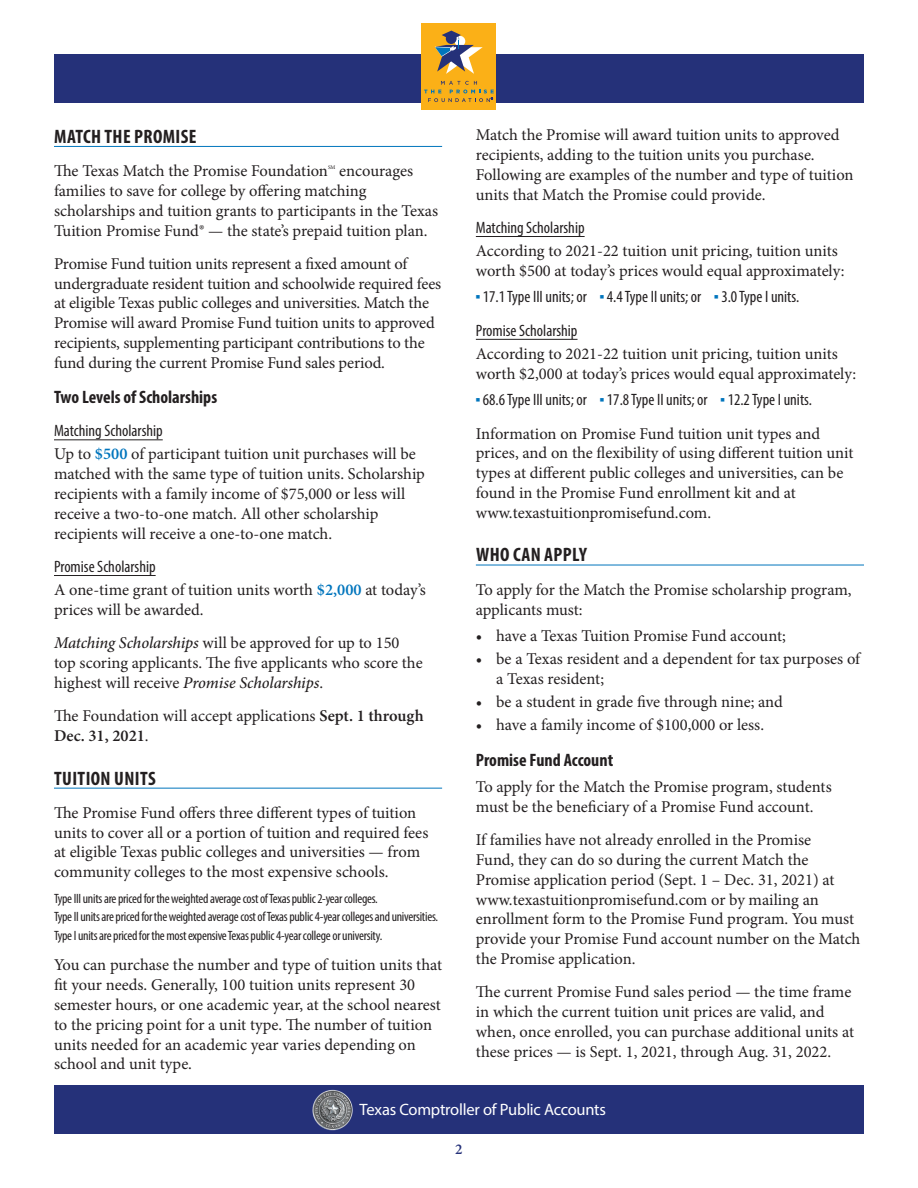
<style>
.page{position:relative;width:918px;height:1188px;background:#fff}
.page>*{position:absolute;margin:0;border:0;box-sizing:border-box;transform-origin:0 0}
.t1{font:700 condensed 19.5px "Myriad Pro";letter-spacing:.02em;color:#231f20}
.t2{font:700 condensed 18px "Myriad Pro";color:#231f20}
.t3{font:16.5px/19.8px "Minion Pro";letter-spacing:-.005em;color:#231f20}
.t4{font:condensed 16.5px "Myriad Pro";color:#231f20}
.t5{font:16.5px "Myriad Pro";letter-spacing:-.015em;color:#fff}
.t6{font:600 15px "Minion Pro";color:#253179}
.t7{font:condensed 13.5px/18.5px "Myriad Pro";letter-spacing:-.02em;color:#231f20}
.t8{font:5.55px "Minion Pro";color:#231f20}
.s1{font-weight:600;color:#0075bd}
.s2{font-weight:500;font-style:italic}
.s3{font-weight:600}
</style>
<div class="page">
<div style="left:54px;top:1085px;width:810px;height:49px;background:#253179"></div>
<div style="left:54px;top:54px;width:810px;height:49px;background:#253179"></div>
<img style="left:312px;top:1089px;width:41px;height:42px">
<div style="left:422px;top:23px;width:74px;height:87px;background:#fbb017"></div>
<svg style="left:435px;top:31px;width:48px;height:43px"></svg>
<svg style="left:424px;top:81px;width:70px;height:21px"></svg>
<hr style="left:54px;top:146px;width:388px;height:1px;background:#0075bd">
<hr style="left:54px;top:440px;width:109px;height:1px;background:#231f20">
<hr style="left:54px;top:575px;width:102px;height:1px;background:#231f20">
<hr style="left:54px;top:788px;width:388px;height:1px;background:#0075bd">
<hr style="left:476px;top:236px;width:109px;height:1px;background:#231f20">
<hr style="left:476px;top:339px;width:102px;height:1px;background:#231f20">
<hr style="left:476px;top:565px;width:388px;height:1px;background:#0075bd">
<p class="t1" style="left:54px;top:124px;width:144px">MATCH THE PROMISE</p>
<p class="t3" style="left:54px;top:161px;width:276px">The Texas Match the Promise Foundation</p>
<p class="t8" style="left:328px;top:164px;width:9px">SM</p>
<p class="t3" style="left:54px;top:161px;width:386px;text-indent:285px">encourages families to save for college by offering matching scholarships and tuition grants to participants in the Texas Tuition Promise Fund® — the state’s prepaid tuition plan.</p>
<p class="t3" style="left:54px;top:254px;width:389px">Promise Fund tuition units represent a fixed amount of undergraduate resident tuition and schoolwide required fees at eligible Texas public colleges and universities. Match the Promise will award Promise Fund tuition units to approved recipients, supplementing participant contributions to the fund during the current Promise Fund sales period.</p>
<p class="t2" style="left:54px;top:386px;width:165px">Two Levels of Scholarships</p>
<p class="t4" style="left:54px;top:421px;width:110px">Matching Scholarship</p>
<p class="t3" style="left:54px;top:444px;width:372px">Up to <span class="s1">$500</span> of participant tuition unit purchases will be matched with the same type of tuition units. Scholarship recipients with a family income of $75,000 or less will receive a two-to-one match. All other scholarship recipients will receive a one-to-one match.</p>
<p class="t4" style="left:54px;top:557px;width:103px">Promise Scholarship</p>
<p class="t3" style="left:54px;top:580px;width:374px">A one-time grant of tuition units worth <span class="s1">$2,000</span> at today’s prices will be awarded.</p>
<p class="t3" style="left:54px;top:633px;width:370px"><span class="s2">Matching Scholarships</span> will be approved for up to 150 top scoring applicants. The five applicants who score the highest will receive <span class="s2">Promise Scholarships</span>.</p>
<p class="t3" style="left:54px;top:706px;width:371px">The Foundation will accept applications <span class="s3">Sept. 1 through<br>Dec. 31, 2021</span>.</p>
<p class="t1" style="left:54px;top:766px;width:103px">TUITION UNITS</p>
<p class="t3" style="left:54px;top:803px;width:376px">The Promise Fund offers three different types of tuition units to cover all or a portion of tuition and required fees at eligible Texas public colleges and universities — from community colleges to the most expensive schools.</p>
<p class="t7" style="left:54px;top:889px;width:386px">Type III units are priced for the weighted average cost of Texas public 2-year colleges.<br>Type II units are priced for the weighted average cost of Texas public 4-year colleges and universities.<br>Type I units are priced for the most expensive Texas public 4-year college or university.</p>
<p class="t3" style="left:54px;top:955px;width:390px">You can purchase the number and type of tuition units that fit your needs. Generally, 100 tuition units represent 30 semester hours, or one academic year, at the school nearest to the pricing point for a unit type. The number of tuition units needed for an academic year varies depending on school and unit type.</p>
<p class="t3" style="left:476px;top:125px;width:379px">Match the Promise will award tuition units to approved recipients, adding to the tuition units you purchase.<br>Following are examples of the number and type of tuition units that Match the Promise could provide.</p>
<p class="t4" style="left:476px;top:218px;width:110px">Matching Scholarship</p>
<p class="t3" style="left:476px;top:241px;width:370px">According to 2021-22 tuition unit pricing, tuition units worth $500 at today’s prices would equal approximately:</p>
<p class="t4" style="left:476px;top:287px;width:113px"><sup>■</sup> 17.1 Type III units; or</p>
<p class="t4" style="left:600px;top:287px;width:103px"><sup>■</sup> 4.4 Type II units; or</p>
<p class="t4" style="left:714px;top:287px;width:86px"><sup>■</sup> 3.0 Type I units.</p>
<p class="t4" style="left:476px;top:320px;width:103px">Promise Scholarship</p>
<p class="t3" style="left:476px;top:344px;width:382px">According to 2021-22 tuition unit pricing, tuition units worth $2,000 at today’s prices would equal approximately:</p>
<p class="t4" style="left:476px;top:390px;width:113px"><sup>■</sup> 68.6 Type III units; or</p>
<p class="t4" style="left:600px;top:390px;width:109px"><sup>■</sup> 17.8 Type II units; or</p>
<p class="t4" style="left:721px;top:390px;width:93px"><sup>■</sup> 12.2 Type I units.</p>
<p class="t3" style="left:476px;top:424px;width:379px">Information on Promise Fund tuition unit types and prices, and on the flexibility of using different tuition unit types at different public colleges and universities, can be found in the Promise Fund enrollment kit and at www.texastuitionpromisefund.com.</p>
<p class="t1" style="left:476px;top:543px;width:112px">WHO CAN APPLY</p>
<p class="t3" style="left:476px;top:580px;width:377px">To apply for the Match the Promise scholarship program, applicants must:</p>
<p class="t3" style="left:476px;top:626px;width:312px">• have a Texas Tuition Promise Fund account;</p>
<p class="t3" style="left:496px;top:649px;width:365px;text-indent:-20px">• be a Texas resident and a dependent for tax purposes of a Texas resident;</p>
<p class="t3" style="left:476px;top:692px;width:309px">• be a student in grade five through nine; and</p>
<p class="t3" style="left:476px;top:715px;width:290px">• have a family income of $100,000 or less.</p>
<p class="t2" style="left:476px;top:748px;width:139px">Promise Fund Account</p>
<p class="t3" style="left:476px;top:777px;width:357px">To apply for the Match the Promise program, students must be the beneficiary of a Promise Fund account.</p>
<p class="t3" style="left:476px;top:830px;width:386px">If families have not already enrolled in the Promise<br>Fund, they can do so during the current Match the Promise application period (Sept. 1 – Dec. 31, 2021) at www.texastuitionpromisefund.com or by mailing an enrollment form to the Promise Fund program. You must provide your Promise Fund account number on the Match the Promise application.</p>
<p class="t3" style="left:476px;top:982px;width:380px">The current Promise Fund sales period — the time frame in which the current tuition unit prices are valid, and when, once enrolled, you can purchase additional units at these prices — is Sept. 1, 2021, through Aug. 31, 2022.</p>
<p class="t5" style="left:360px;top:1100px;width:248px">Texas Comptroller of Public Accounts</p>
<p class="t6" style="left:455px;top:1139px;width:9px">2</p>
</div>
